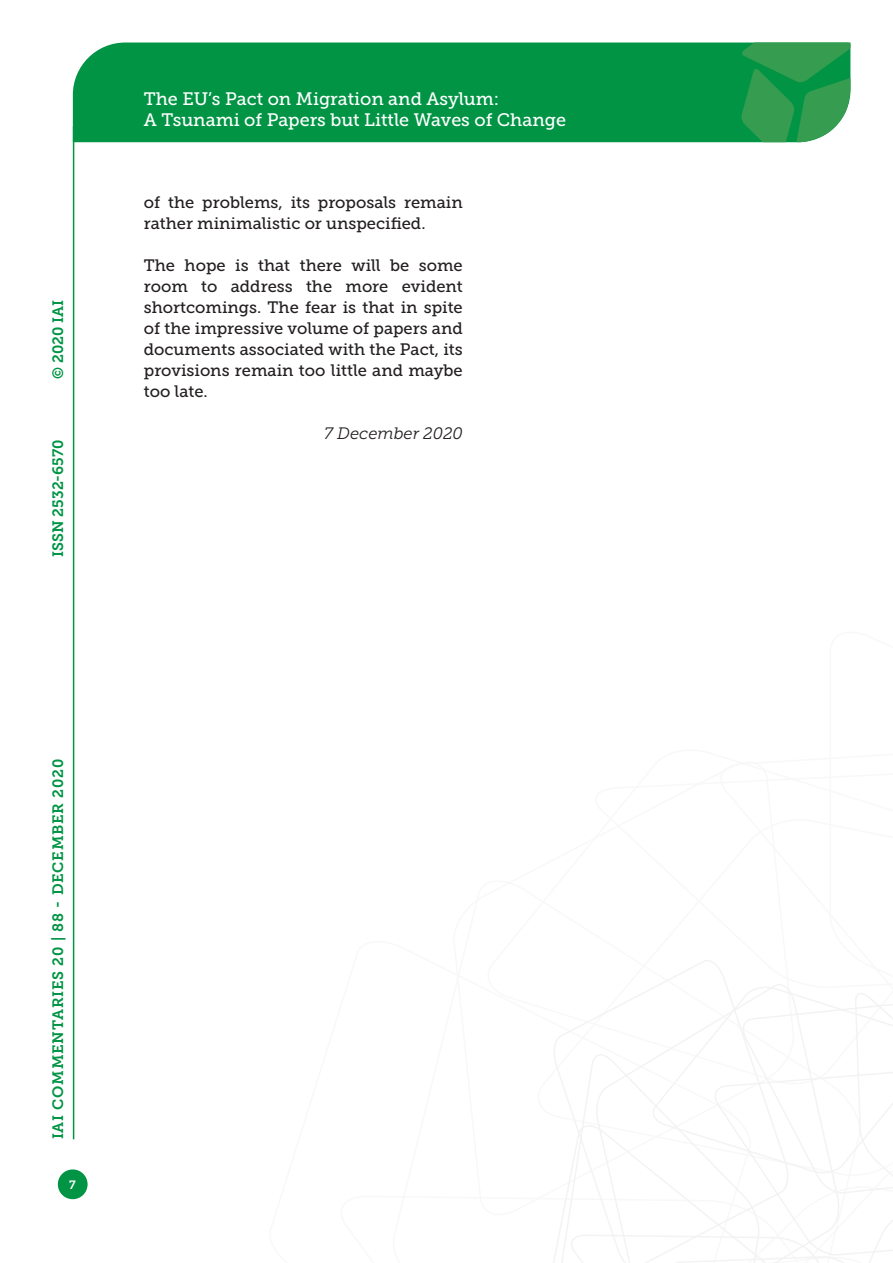
<style>
.page{position:relative;width:893px;height:1263px;background:#fff}
.page>*{position:absolute;margin:0;border:0;box-sizing:border-box;transform-origin:0 0}
.t1{font:18px/21.6px "Museo Slab 500";color:#fff}
.Testo{font:16.5px/21px "Museo Slab 500";color:#231f20}
.Testo-2{font:italic 16.5px "Museo Slab 300";color:#231f20}
.t2{font:15px "Museo Slab 700";letter-spacing:.05em;color:#009444}
.t3{font:15px "Museo Slab 700";color:#009444}
.t4{font:12px "Museo Slab 700";color:#fff}
</style>
<div class="page">
<svg style="left:553px;top:960px;width:340px;height:303px"></svg>
<div style="left:73px;top:43px;width:668px;height:99px;background:#009444"></div>
<svg style="left:741px;top:43px;width:109px;height:99px;background:#319e55"></svg>
<div style="left:58px;top:1169px;width:30px;height:30px;background:#009444;border-radius:50%"></div>
<hr style="left:73px;top:126px;width:1px;height:1013px;background:#009444">
<p class="t2" style="left:50px;top:379px;width:80px;rotate:-90deg">© 2020 IAI</p>
<p class="t3" style="left:50px;top:557px;width:119px;rotate:-90deg">ISSN 2532-6570</p>
<p class="t1" style="left:144px;top:88px;width:424px">The EU’s Pact on Migration and Asylum:<br>A Tsunami of Papers but Little Waves of Change</p>
<p class="Testo" style="left:144px;top:192px;width:320px">of the problems, its proposals remain rather minimalistic or unspecified.</p>
<p class="Testo" style="left:144px;top:255px;width:320px;text-align:justify">The hope is that there will be some room to address the more evident shortcomings. The fear is that in spite of the impressive volume of papers and documents associated with the Pact, its provisions remain too little and maybe too late.</p>
<p class="Testo-2" style="left:324px;top:424px;width:140px">7 December 2020</p>
<p class="t2" style="left:50px;top:1139px;width:382px;rotate:-90deg">IAI COMMENTARIES 20 | 88 - DECEMBER 2020</p>
<p class="t4" style="left:69px;top:1178px;width:8px">7</p>
</div>
